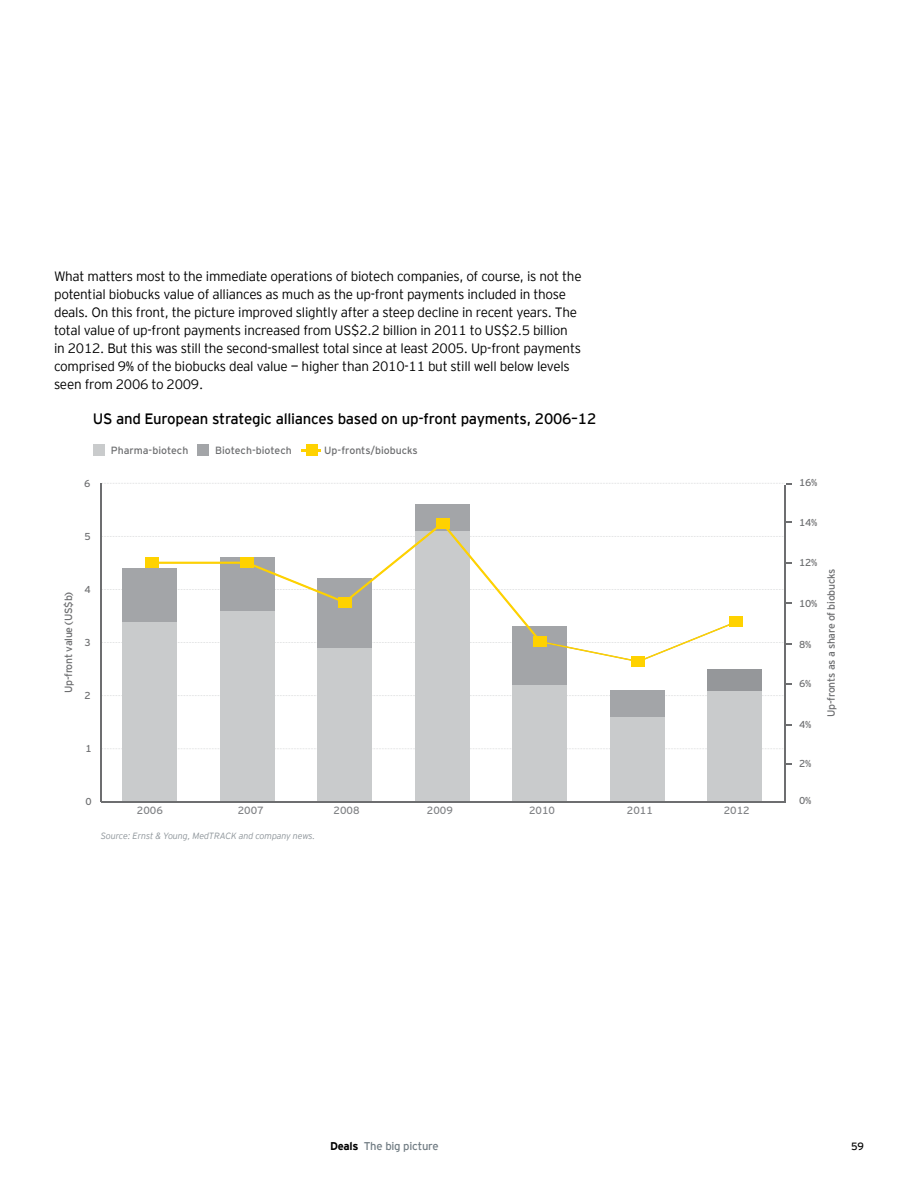
<style>
.page{position:relative;width:918px;height:1188px;background:#fff}
.page>*{position:absolute;margin:0;border:0;box-sizing:border-box;transform-origin:0 0}
.t1{font:300 15px "EY Interstate";letter-spacing:-.015em;color:#000}
.t2{font:300 13.5px/18px "EY Interstate";letter-spacing:-.02em;color:#000}
.t3{font:11.25px "EY Interstate";letter-spacing:-.02em;color:#727d84}
.t4{font:10.5px "EY Interstate";color:#6d6e70}
.t5{font:10.5px "EY Interstate";letter-spacing:-.02em;color:#6d6e70}
.t6{font:10.5px "EY Interstate";color:#808285}
.t7{font:10.5px "EY Interstate";color:#000}
.t8{font:10.05px "EY Interstate";letter-spacing:-.025em;color:#6d6e70}
.t9{font:italic 300 9px "EY Interstate";letter-spacing:-.015em;color:#8e959a}
.s1{font-weight:700;color:#000}
</style>
<div class="page">
<hr style="left:101px;top:801px;width:682px;height:2px;background:#6d6e70">
<hr style="left:100px;top:483px;width:2px;height:319px;background:#6d6e70">
<svg style="left:102px;top:483px;width:682px;height:266px"></svg>
<div style="left:122px;top:621px;width:55px;height:181px;background:#c9cbcc"></div>
<div style="left:220px;top:611px;width:54px;height:191px;background:#c9cbcc"></div>
<div style="left:317px;top:648px;width:55px;height:154px;background:#c9cbcc"></div>
<div style="left:415px;top:531px;width:54px;height:271px;background:#c9cbcc"></div>
<div style="left:512px;top:685px;width:55px;height:117px;background:#c9cbcc"></div>
<div style="left:610px;top:717px;width:54px;height:85px;background:#c9cbcc"></div>
<div style="left:707px;top:690px;width:55px;height:112px;background:#c9cbcc"></div>
<div style="left:122px;top:568px;width:55px;height:53px;background:#a3a5a8"></div>
<div style="left:220px;top:558px;width:54px;height:53px;background:#a3a5a8"></div>
<div style="left:415px;top:504px;width:54px;height:27px;background:#a3a5a8"></div>
<div style="left:512px;top:627px;width:55px;height:58px;background:#a3a5a8"></div>
<div style="left:610px;top:690px;width:54px;height:27px;background:#a3a5a8"></div>
<div style="left:707px;top:669px;width:55px;height:21px;background:#95979a"></div>
<div style="left:93px;top:445px;width:11px;height:11px;background:#c9cbcc"></div>
<div style="left:198px;top:445px;width:11px;height:11px;background:#a3a5a8"></div>
<div style="left:306px;top:445px;width:11px;height:11px;background:#ffd200"></div>
<svg style="left:302px;top:449px;width:19px;height:2px"></svg>
<hr style="left:784px;top:486px;width:2px;height:316px;background:#6d6e70">
<hr style="left:148px;top:562px;width:100px;height:2px;background:#ffd200">
<svg style="left:246px;top:522px;width:491px;height:140px"></svg>
<div style="left:145px;top:557px;width:13px;height:11px;background:#ffd200"></div>
<div style="left:240px;top:557px;width:13px;height:11px;background:#ffd200"></div>
<div style="left:338px;top:597px;width:13px;height:11px;background:#ffd200"></div>
<div style="left:436px;top:518px;width:13px;height:11px;background:#ffd200"></div>
<div style="left:534px;top:636px;width:13px;height:11px;background:#ffd200"></div>
<div style="left:632px;top:656px;width:13px;height:11px;background:#ffd200"></div>
<div style="left:730px;top:617px;width:13px;height:10px;background:#ffd200"></div>
<hr style="left:108px;top:801px;width:678px;height:2px;background:#6d6e70">
<p class="t2" style="left:54px;top:266px;width:529px">What matters most to the immediate operations of biotech companies, of course, is not the potential biobucks value of alliances as much as the up-front payments included in those deals. On this front, the picture improved slightly after a steep decline in recent years. The total value of up-front payments increased from US$2.2 billion in 2011 to US$2.5 billion in 2012. But this was still the second-smallest total since at least 2005. Up-front payments comprised 9% of the biobucks deal value — higher than 2010-11 but still well below levels seen from 2006 to 2009.</p>
<p class="t1" style="left:93px;top:408px;width:505px">US and European strategic alliances based on up-front payments, 2006–12</p>
<p class="t8" style="left:84px;top:480px;width:8px">6</p>
<p class="t8" style="left:84px;top:532px;width:8px">5</p>
<p class="t5" style="left:65px;top:693px;width:102px;rotate:-90deg">Up-front value (US$b)</p>
<p class="t8" style="left:84px;top:586px;width:8px">4</p>
<p class="t8" style="left:84px;top:639px;width:8px">3</p>
<p class="t8" style="left:84px;top:691px;width:8px">2</p>
<p class="t4" style="left:111px;top:446px;width:79px">Pharma-biotech</p>
<p class="t4" style="left:215px;top:446px;width:78px">Biotech-biotech</p>
<p class="t4" style="left:324px;top:446px;width:95px">Up-fronts/biobucks</p>
<p class="t8" style="left:85px;top:745px;width:8px">1</p>
<p class="t8" style="left:85px;top:798px;width:8px">0</p>
<p class="t6" style="left:137px;top:806px;width:28px">2006</p>
<p class="t6" style="left:238px;top:806px;width:28px">2007</p>
<p class="t6" style="left:334px;top:806px;width:28px">2008</p>
<p class="t6" style="left:427px;top:806px;width:28px">2009</p>
<p class="t6" style="left:529px;top:806px;width:28px">2010</p>
<p class="t6" style="left:627px;top:806px;width:28px">2011</p>
<p class="t6" style="left:724px;top:806px;width:28px">2012</p>
<p class="t9" style="left:101px;top:830px;width:216px">Source: Ernst &amp; Young, MedTRACK and company news.</p>
<p class="t8" style="left:799px;top:479px;width:20px">16%</p>
<p class="t8" style="left:799px;top:519px;width:20px">14%</p>
<p class="t8" style="left:799px;top:559px;width:20px">12%</p>
<p class="t8" style="left:799px;top:599px;width:20px">10%</p>
<p class="t8" style="left:799px;top:640px;width:14px">8%</p>
<p class="t8" style="left:799px;top:680px;width:14px">6%</p>
<p class="t8" style="left:799px;top:721px;width:14px">4%</p>
<p class="t5" style="left:827px;top:717px;width:150px;rotate:-90deg">Up-fronts as a share of biobucks</p>
<p class="t8" style="left:799px;top:760px;width:14px">2%</p>
<p class="t8" style="left:799px;top:797px;width:14px">0%</p>
<p class="t3" style="left:330px;top:1138px;width:110px"><span class="s1">Deals</span> The big picture</p>
<p class="t7" style="left:851px;top:1139px;width:14px">59</p>
</div>
